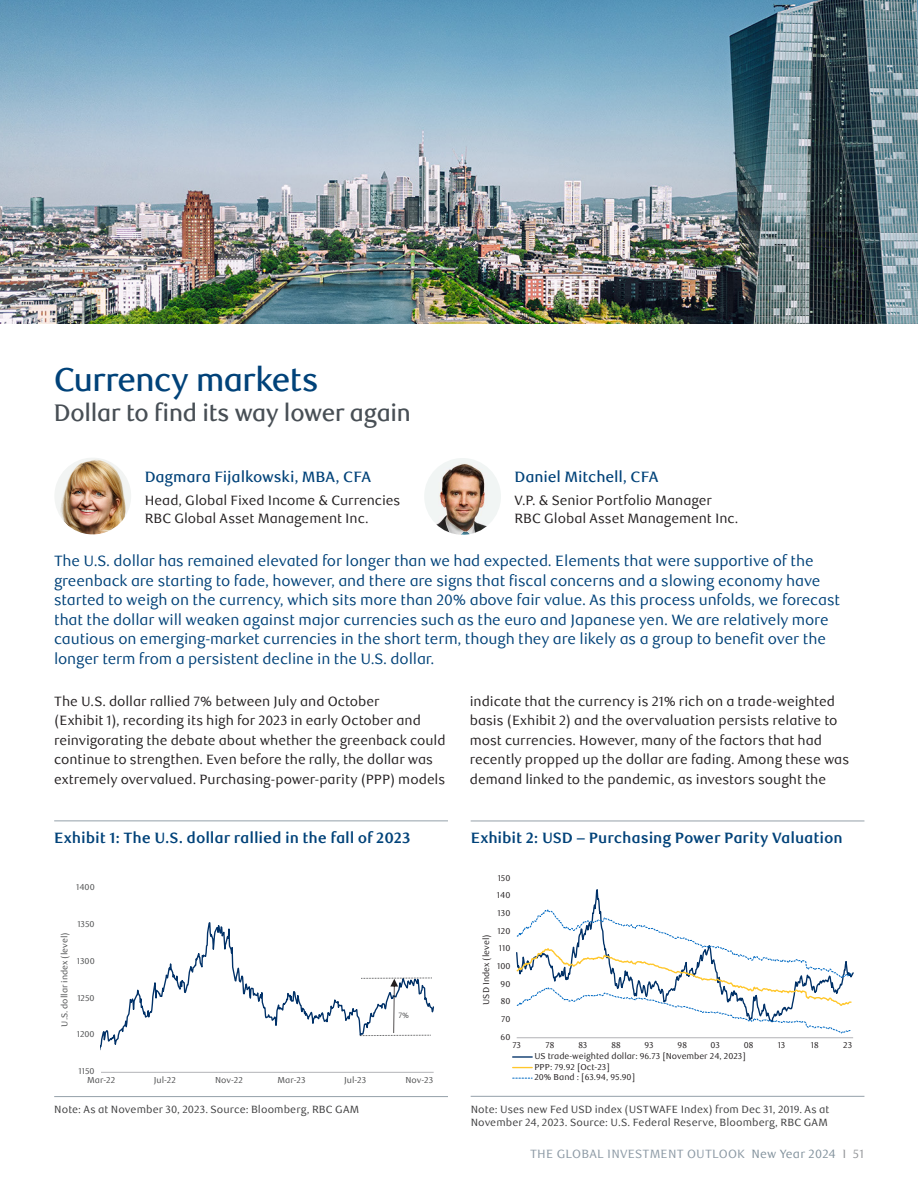
<style>
.page{position:relative;width:918px;height:1188px;background:#fff}
.page>*{position:absolute;margin:0;border:0;box-sizing:border-box;transform-origin:0 0}
.H1_Primary_Headline{font:500 33px "RBC Display";letter-spacing:-.015em;color:#004279}
.H2_Secondary_Headlin{font:500 24px "RBC Display";letter-spacing:-.01em;color:#484f55}
.P_Intro_text{font:15px/19.5px "RBC Text";letter-spacing:-.01em;color:#004279}
.H3_Chart_Table_Title{font:700 15px "RBC Text";letter-spacing:-.005em;color:#004279}
.P_Author_name__cover{font:500 15px "RBC Text";letter-spacing:-.01em;color:#004279}
.P_Body{font:13.5px/19.5px "RBC Text";letter-spacing:-.005em;color:#231f20}
.P_Author_s_title__co{font:13.5px/18px "RBC Text";letter-spacing:-.005em;color:#231f20}
.t1{font:12px "RBC Text";letter-spacing:.015em;color:#8e9ba6}
.P_Chart_Footnotes_KL{font:10.5px/13.5px "RBC Text";letter-spacing:.01em;color:#3e3e3f}
.t2{font:8.55px/10.6px "RBC Text";color:#231f20}
.t3{font:8.55px "RBC Text";color:#4b4c4d}
.t4{font:7.8px "RBC Text";color:#4b4c4d}
.s1{color:#81919c}
.s2{color:#939598}
</style>
<div class="page">
<img style="left:0;top:0;width:918px;height:324px">
<img style="left:54px;top:458px;width:77px;height:76px;border-radius:38px">
<img style="left:424px;top:458px;width:77px;height:77px;border-radius:38px">
<hr style="left:54px;top:820px;width:394px;height:1px;background:#94a0a9">
<hr style="left:54px;top:1096px;width:394px;height:1px;background:#94a0a9">
<hr style="left:101px;top:1072px;width:333px;height:1px;background:#b2b3b7">
<svg style="left:101px;top:922px;width:333px;height:125px"></svg>
<svg style="left:360px;top:978px;width:72px;height:58px"></svg>
<hr style="left:471px;top:821px;width:393px;height:1px;background:#94a0a9">
<hr style="left:471px;top:1096px;width:393px;height:1px;background:#94a0a9">
<hr style="left:517px;top:1037px;width:336px;height:1px;background:#b2b3b7">
<svg style="left:516px;top:909px;width:336px;height:125px"></svg>
<svg style="left:513px;top:1056px;width:19px;height:2px"></svg>
<svg style="left:513px;top:1067px;width:19px;height:1px"></svg>
<svg style="left:513px;top:1078px;width:19px;height:1px"></svg>
<h1 class="H1_Primary_Headline" style="left:54px;top:361px;width:266px">Currency markets</h1>
<h2 class="H2_Secondary_Headlin" style="left:54px;top:399px;width:358px">Dollar to find its way lower again</h2>
<p class="P_Author_name__cover" style="left:145px;top:468px;width:228px">Dagmara Fijalkowski, MBA, CFA</p>
<p class="P_Author_s_title__co" style="left:145px;top:491px;width:257px">Head, Global Fixed Income &amp; Currencies<br>RBC Global Asset Management Inc.</p>
<p class="P_Author_name__cover" style="left:514px;top:468px;width:145px">Daniel Mitchell, CFA</p>
<p class="P_Author_s_title__co" style="left:514px;top:491px;width:226px">V.P. &amp; Senior Portfolio Manager<br>RBC Global Asset Management Inc.</p>
<p class="P_Intro_text" style="left:54px;top:551px;width:788px">The U.S. dollar has remained elevated for longer than we had expected. Elements that were supportive of the greenback are starting to fade, however, and there are signs that fiscal concerns and a slowing economy have started to weigh on the currency, which sits more than 20% above fair value. As this process unfolds, we forecast that the dollar will weaken against major currencies such as the euro and Japanese yen. We are relatively more cautious on emerging-market currencies in the short term, though they are likely as a group to benefit over the longer term from a persistent decline in the U.S. dollar.</p>
<p class="P_Body" style="left:54px;top:692px;width:393px">The U.S. dollar rallied 7% between July and October<br>(Exhibit 1), recording its high for 2023 in early October and reinvigorating the debate about whether the greenback could continue to strengthen. Even before the rally, the dollar was extremely overvalued. Purchasing-power-parity (PPP) models</p>
<h3 class="H3_Chart_Table_Title" style="left:54px;top:829px;width:358px">Exhibit 1: The U.S. dollar rallied in the fall of 2023</h3>
<p class="t3" style="left:76px;top:882px;width:20px">1400</p>
<p class="t3" style="left:77px;top:919px;width:19px">1350</p>
<p class="t3" style="left:59px;top:1027px;width:96px;rotate:-90deg">U.S. dollar index (level)</p>
<p class="t3" style="left:77px;top:956px;width:19px">1300</p>
<p class="t3" style="left:77px;top:993px;width:19px">1250</p>
<p class="t3" style="left:77px;top:1030px;width:19px">1200</p>
<p class="t4" style="left:398px;top:1011px;width:12px">7%</p>
<p class="t3" style="left:79px;top:1066px;width:18px">1150</p>
<p class="t3" style="left:87px;top:1075px;width:30px">Mar-22</p>
<p class="t3" style="left:154px;top:1075px;width:24px">Jul-22</p>
<p class="t3" style="left:215px;top:1075px;width:29px">Nov-22</p>
<p class="t3" style="left:278px;top:1075px;width:30px">Mar-23</p>
<p class="t3" style="left:344px;top:1075px;width:24px">Jul-23</p>
<p class="t3" style="left:405px;top:1075px;width:29px">Nov-23</p>
<p class="P_Chart_Footnotes_KL" style="left:54px;top:1103px;width:307px">Note: As at November 30, 2023. Source: Bloomberg, RBC GAM</p>
<p class="P_Body" style="left:470px;top:692px;width:381px">indicate that the currency is 21% rich on a trade-weighted basis (Exhibit 2) and the overvaluation persists relative to most currencies. However, many of the factors that had recently propped up the dollar are fading. Among these was demand linked to the pandemic, as investors sought the</p>
<h3 class="H3_Chart_Table_Title" style="left:471px;top:829px;width:374px">Exhibit 2: USD – Purchasing Power Parity Valuation</h3>
<p class="t2" style="left:498px;top:873px;width:14px">150</p>
<p class="t2" style="left:497px;top:890px;width:15px">140</p>
<p class="t2" style="left:498px;top:908px;width:14px">130</p>
<p class="t2" style="left:498px;top:926px;width:14px">120</p>
<p class="t2" style="left:481px;top:1005px;width:72px;rotate:-90deg">USD Index (level)</p>
<p class="t2" style="left:499px;top:943px;width:13px">110</p>
<p class="t2" style="left:497px;top:961px;width:15px">100</p>
<p class="t2" style="left:501px;top:979px;width:11px">90</p>
<p class="t2" style="left:501px;top:996px;width:11px">80</p>
<p class="t2" style="left:501px;top:1014px;width:11px">70</p>
<p class="t2" style="left:501px;top:1032px;width:11px">60</p>
<p class="t2" style="left:512px;top:1040px;width:10px">73</p>
<p class="t2" style="left:545px;top:1040px;width:10px">78</p>
<p class="t2" style="left:578px;top:1040px;width:11px">83</p>
<p class="t2" style="left:612px;top:1040px;width:11px">88</p>
<p class="t2" style="left:645px;top:1040px;width:11px">93</p>
<p class="t2" style="left:678px;top:1040px;width:11px">98</p>
<p class="t2" style="left:711px;top:1040px;width:11px">03</p>
<p class="t2" style="left:744px;top:1040px;width:11px">08</p>
<p class="t2" style="left:778px;top:1040px;width:9px">13</p>
<p class="t2" style="left:811px;top:1040px;width:9px">18</p>
<p class="t2" style="left:843px;top:1040px;width:10px">23</p>
<p class="t2" style="left:534px;top:1051px;width:213px">US trade-weighted dollar: 96.73 [November 24, 2023]<br>PPP: 79.92 [Oct-23]<br>20% Band : [63.94, 95.90]</p>
<p class="P_Chart_Footnotes_KL" style="left:471px;top:1103px;width:360px">Note: Uses new Fed USD index (USTWAFE Index) from Dec 31, 2019. As at<br>November 24, 2023. Source: U.S. Federal Reserve, Bloomberg, RBC GAM</p>
<p class="t1" style="left:530px;top:1146px;width:335px">THE GLOBAL INVESTMENT OUTLOOK <span class="s1">New Year 2024</span> <span class="s2">I 51</span></p>
</div>
